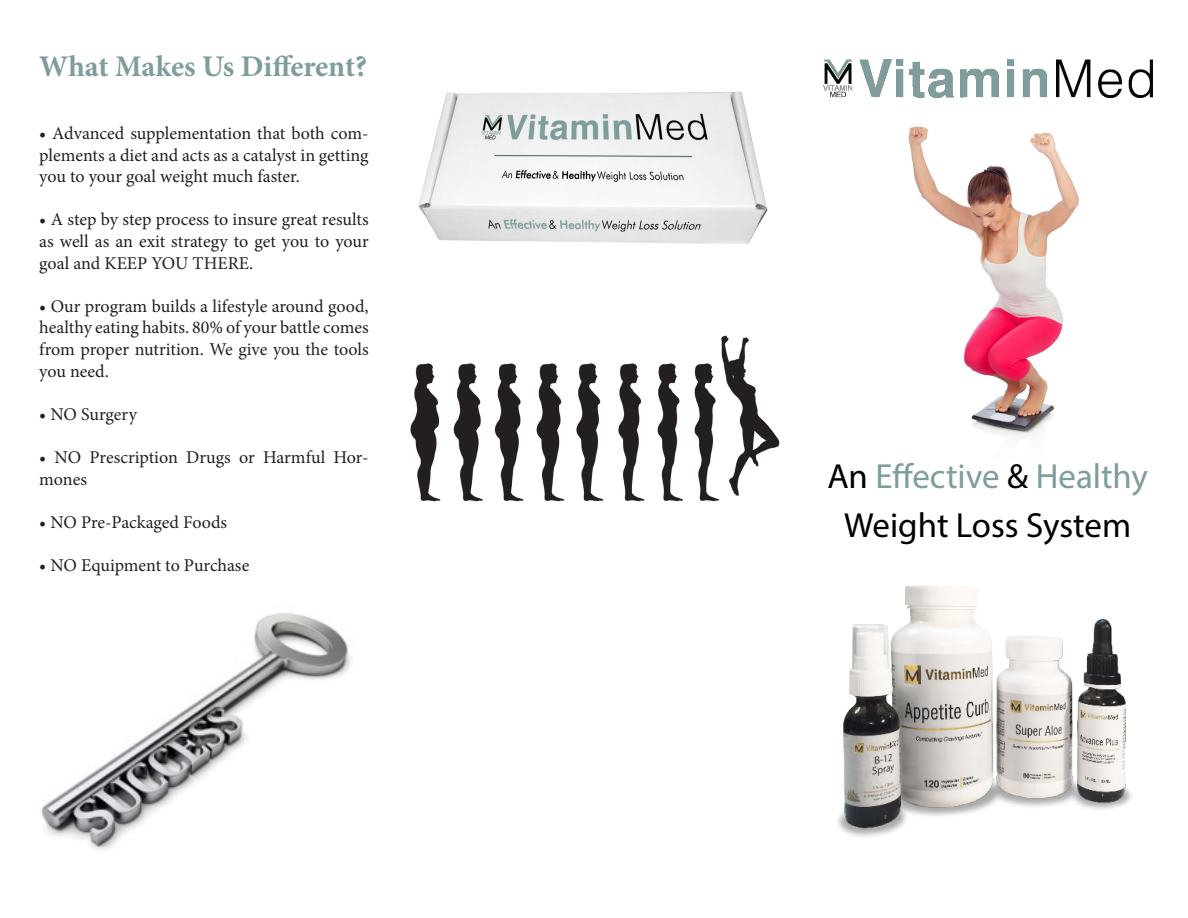
<style>
.page{position:relative;width:1188px;height:918px;background:#fff}
.page>*{position:absolute;margin:0;border:0;box-sizing:border-box;transform-origin:0 0}
.t1{font:34.95px "Myriad Pro";color:#7e9d9c}
.t2{font:34.95px "Myriad Pro";color:#000}
.t3{font:700 30px "Minion Pro";letter-spacing:-.005em;color:#7e9d9c}
.t4{font:18px/21.6px "Minion Pro";letter-spacing:-.005em;color:#231f20;text-align:justify}
.s1{color:#000}
</style>
<div class="page">
<img style="left:838px;top:585px;width:293px;height:252px">
<img style="left:908px;top:126px;width:171px;height:311px">
<img style="left:823px;top:60px;width:330px;height:38px">
<img style="left:41px;top:613px;width:310px;height:237px">
<img style="left:410px;top:335px;width:370px;height:167px">
<img style="left:418px;top:91px;width:350px;height:153px">
<p class="t3" style="left:39px;top:46px;width:329px">What Makes Us Different?</p>
<p class="t4" style="left:39px;top:123px;width:331px">• Advanced supplementation that both com&shy;plements a diet and acts as a catalyst in getting you to your goal weight much faster.</p>
<p class="t4" style="left:39px;top:209px;width:331px">• A step by step process to insure great results as well as an exit strategy to get you to your goal and KEEP YOU THERE.</p>
<p class="t4" style="left:39px;top:295px;width:331px">• Our program builds a lifestyle around good, healthy eating habits. 80% of your battle comes from proper nutrition. We give you the tools you need.</p>
<p class="t4" style="left:39px;top:403px;width:99px">• NO Surgery</p>
<p class="t4" style="left:39px;top:447px;width:331px">• NO Prescription Drugs or Harmful Hor&shy;mones</p>
<p class="t4" style="left:39px;top:511px;width:189px">• NO Pre-Packaged Foods</p>
<p class="t4" style="left:39px;top:555px;width:212px">• NO Equipment to Purchase</p>
<p class="t1" style="left:827px;top:454px;width:322px"><span class="s1">An</span> Effective <span class="s1">&amp;</span> Healthy</p>
<p class="t2" style="left:844px;top:504px;width:289px">Weight Loss System</p>
</div>
